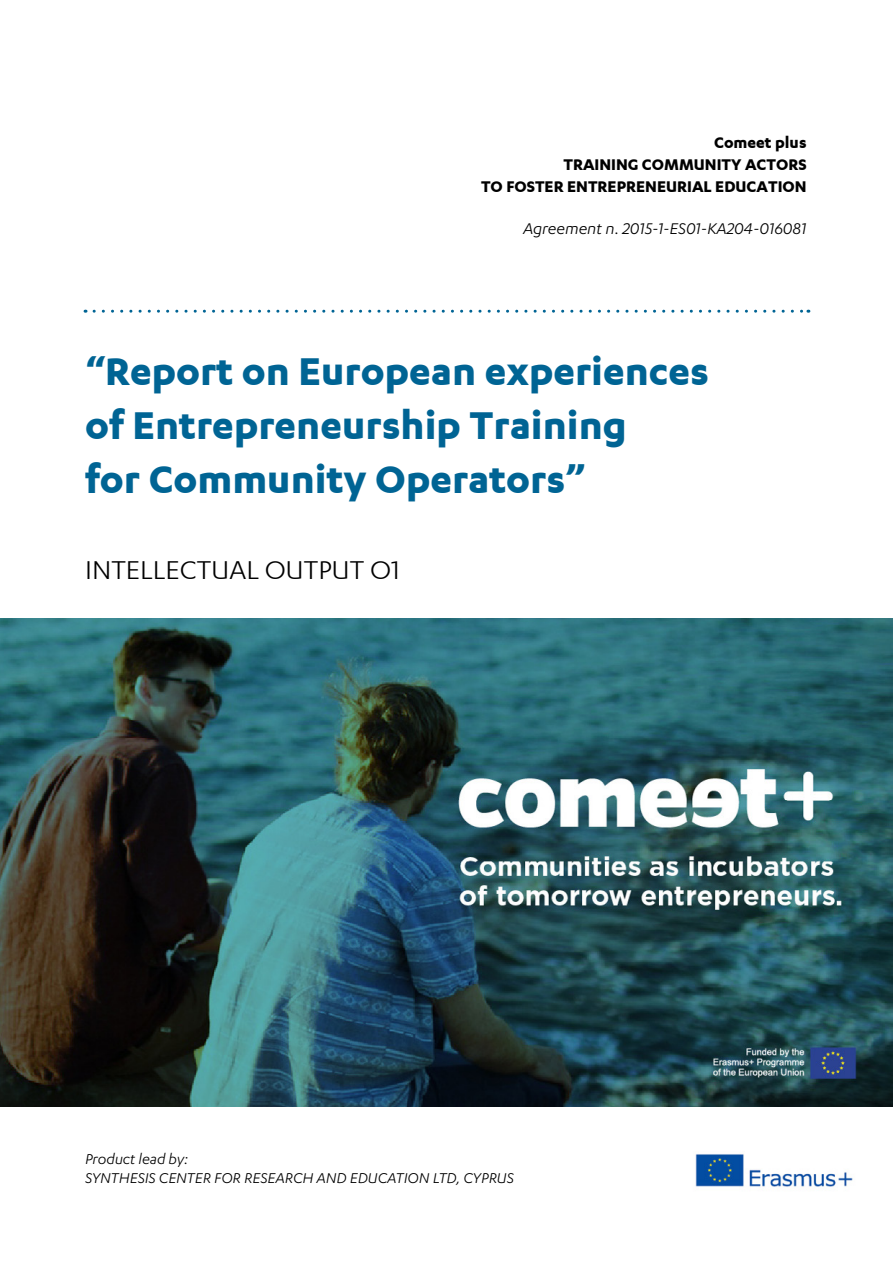
<style>
.page{position:relative;width:893px;height:1263px;background:#fff}
.page>*{position:absolute;margin:0;border:0;box-sizing:border-box;transform-origin:0 0}
.t1{font:700 45px/54px "Karbon";color:#006494}
.t2{font:30px "Karbon";color:#000}
.t3{font:700 18px/21.6px "Karbon";color:#000;text-align:right}
.t4{font:italic 18px "Karbon";color:#000}
.t5{font:italic 16.5px/19.8px "Karbon";color:#000}
</style>
<div class="page">
<svg style="left:94px;top:310px;width:715px;height:3px"></svg>
<img style="left:0;top:619px;width:893px;height:487px">
<img style="left:695px;top:1154px;width:158px;height:33px">
<p class="t3" style="left:481px;top:132px;width:327px">Comeet plus<br>TRAINING COMMUNITY ACTORS<br>TO FOSTER ENTREPRENEURIAL EDUCATION</p>
<p class="t4" style="left:523px;top:219px;width:285px">Agreement n. 2015-1-ES01-KA204-016081</p>
<p class="t1" style="left:85px;top:344px;width:625px">“Report on European experiences of Entrepreneurship Training<br>for Community Operators”</p>
<p class="t2" style="left:85px;top:555px;width:317px">INTELLECTUAL OUTPUT O1</p>
<p class="t5" style="left:85px;top:1148px;width:430px">Product lead by:<br>SYNTHESIS CENTER FOR RESEARCH AND EDUCATION LTD, CYPRUS</p>
</div>
